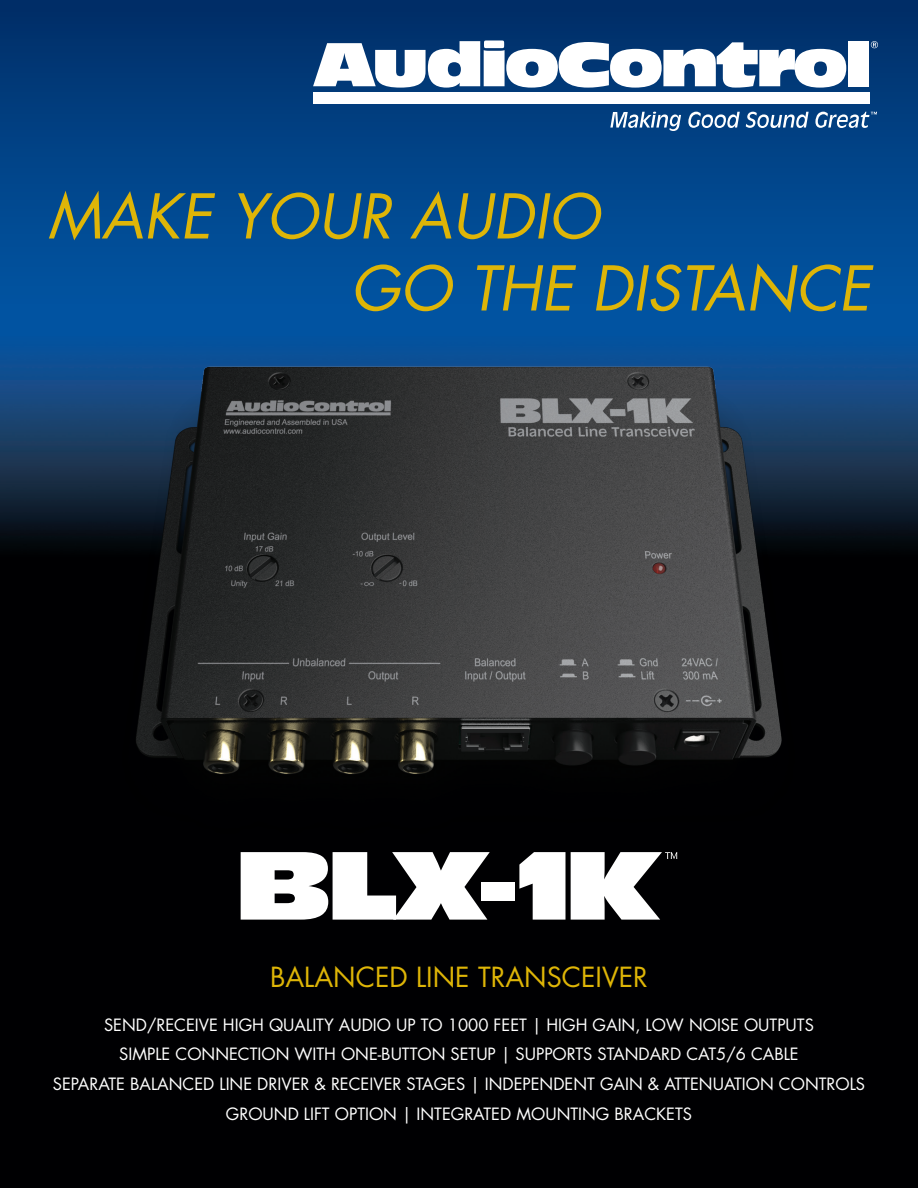
<style>
.page{position:relative;width:918px;height:1188px;background:#fff}
.page>*{position:absolute;margin:0;border:0;box-sizing:border-box;transform-origin:0 0}
.t1{font:italic 60px/72px "Futura Std";color:#deb507}
.t2{font:27px "Futura Std";color:#deb507}
.t3{font:16.5px/30px "Futura Std";color:#fff;text-align:center}
</style>
<div class="page">
<img style="left:0;top:0;width:918px;height:1188px">
<svg style="left:241px;top:852px;width:249px;height:68px"></svg>
<div style="left:481px;top:882px;width:33px;height:19px;background:#fff"></div>
<svg style="left:519px;top:852px;width:158px;height:68px"></svg>
<svg style="left:610px;top:112px;width:71px;height:19px"></svg>
<svg style="left:688px;top:112px;width:52px;height:16px"></svg>
<svg style="left:746px;top:112px;width:63px;height:16px"></svg>
<svg style="left:815px;top:112px;width:62px;height:16px"></svg>
<svg style="left:871px;top:41px;width:7px;height:7px"></svg>
<svg style="left:313px;top:41px;width:533px;height:47px"></svg>
<div style="left:848px;top:41px;width:21px;height:45px;background:#fff"></div>
<div style="left:313px;top:92px;width:556px;height:12px;background:#fff"></div>
<h1 class="t1" style="left:350px;top:181px;width:521px;text-indent:-303px">MAKE YOUR AUDIO<br>GO THE DISTANCE</h1>
<h2 class="t2" style="left:270px;top:960px;width:379px">BALANCED LINE TRANSCEIVER</h2>
<p class="t3" style="left:53px;top:1010px;width:814px">SEND/RECEIVE HIGH QUALITY AUDIO UP TO 1000 FEET | HIGH GAIN, LOW NOISE OUTPUTS<br>SIMPLE CONNECTION WITH ONE-BUTTON SETUP | SUPPORTS STANDARD CAT5/6 CABLE<br>SEPARATE BALANCED LINE DRIVER &amp; RECEIVER STAGES | INDEPENDENT GAIN &amp; ATTENUATION CONTROLS GROUND LIFT OPTION | INTEGRATED MOUNTING BRACKETS</p>
</div>
